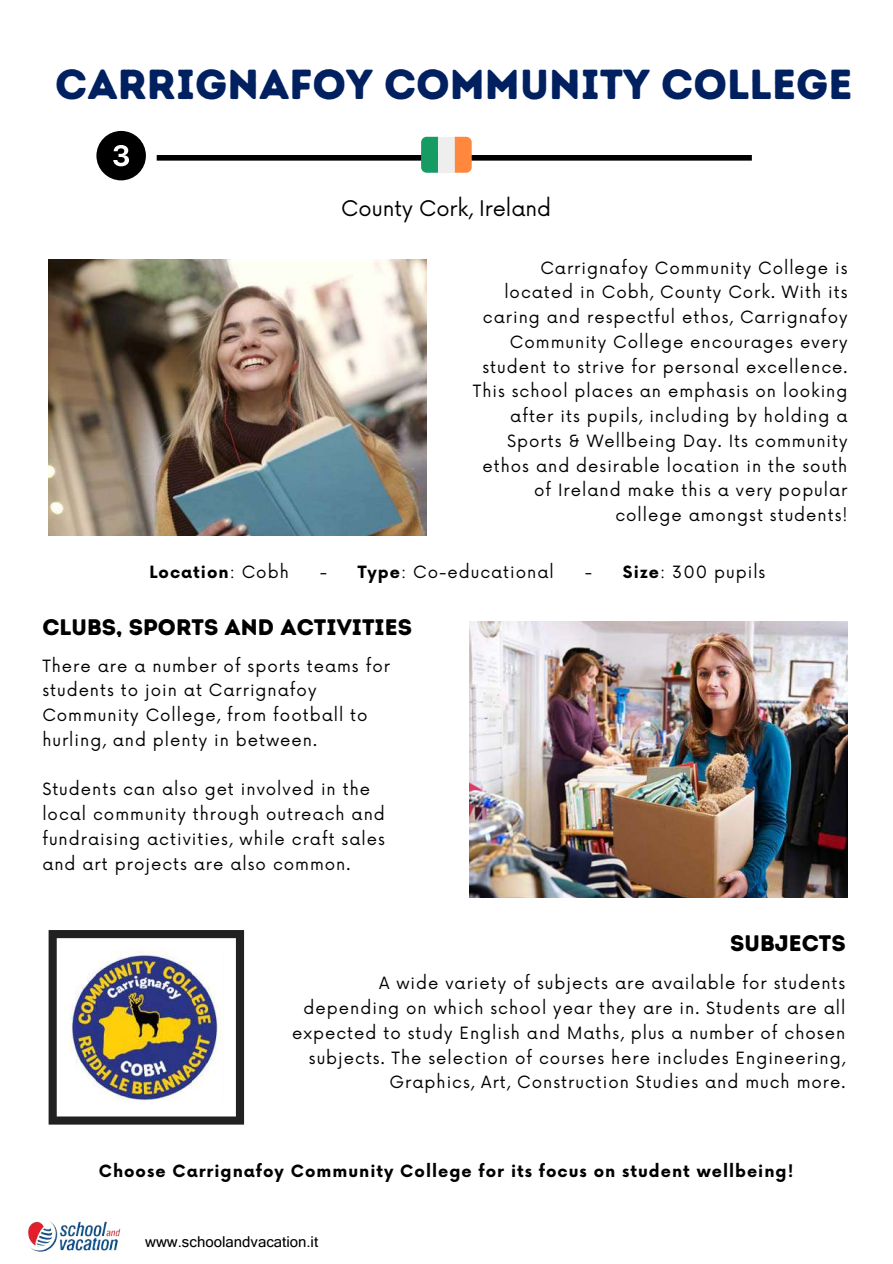
<style>
.page{position:relative;width:893px;height:1264px;background:#fff}
.page>*{position:absolute;margin:0;border:0;box-sizing:border-box;transform-origin:0 0}
.t1{font:42px "Intro Rust Base";color:#002060}
.t2{font:22.5px "Intro Rust Base";color:#000}
.t3{font:21px "Now";color:#000}
.t4{font:16.5px/24.8px "Now";letter-spacing:.06em;color:#000;text-align:right}
.t5{font:700 16.5px "Now";letter-spacing:.06em;color:#000}
.t6{font:15px "Microsoft Sans Serif";color:#000}
.s1{font-weight:400}
.s2{font-weight:700}
</style>
<div class="page">
<div style="left:157px;top:155px;width:594px;height:6px;background:#000"></div>
<img style="left:48px;top:260px;width:378px;height:275px">
<svg style="left:49px;top:930px;width:195px;height:194px"></svg>
<img style="left:469px;top:621px;width:378px;height:276px">
<svg style="left:421px;top:137px;width:17px;height:36px"></svg>
<div style="left:438px;top:137px;width:17px;height:36px;background:#eee"></div>
<svg style="left:455px;top:137px;width:16px;height:36px"></svg>
<img style="left:65px;top:950px;width:158px;height:150px">
<svg style="left:96px;top:131px;width:50px;height:49px"></svg>
<img style="left:27px;top:1221px;width:94px;height:31px">
<h1 class="t1" style="left:55px;top:59px;width:798px">CARRIGNAFOY COMMUNITY COLLEGE</h1>
<p class="t3" style="left:341px;top:196px;width:211px">County Cork, Ireland</p>
<p class="t4" style="left:473px;top:256px;width:376px">Carrignafoy Community College is located in Cobh, County Cork. With its caring and respectful ethos, Carrignafoy Community College encourages every student to strive for personal excellence.<br>This school places an emphasis on looking after its pupils, including by holding a Sports &amp; Wellbeing Day. Its community ethos and desirable location in the south of Ireland make this a very popular college amongst students!</p>
<p class="t5" style="left:149px;top:563px;width:141px">Location<span class="s1">: Cobh</span></p>
<p class="t4" style="left:319px;top:560px;width:236px">- <span class="s2">Type</span>: Co-educational</p>
<p class="t4" style="left:584px;top:560px;width:182px">- <span class="s2">Size</span>: 300 pupils</p>
<h2 class="t2" style="left:42px;top:613px;width:371px">CLUBS, SPORTS AND ACTIVITIES</h2>
<p class="t4" style="left:42px;top:654px;width:349px;text-align:left">There are a number of sports teams for students to join at Carrignafoy Community College, from football to hurling, and plenty in between.</p>
<p class="t4" style="left:42px;top:777px;width:344px;text-align:left">Students can also get involved in the local community through outreach and fundraising activities, while craft sales and art projects are also common.</p>
<h2 class="t2" style="left:730px;top:930px;width:117px">SUBJECTS</h2>
<p class="t4" style="left:292px;top:971px;width:555px">A wide variety of subjects are available for students depending on which school year they are in. Students are all expected to study English and Maths, plus a number of chosen subjects. The selection of courses here includes Engineering, Graphics, Art, Construction Studies and much more.</p>
<p class="t5" style="left:99px;top:1161px;width:696px">Choose Carrignafoy Community College for its focus on student wellbeing!</p>
<p class="t6" style="left:145px;top:1232px;width:174px">www.schoolandvacation.it</p>
</div>
